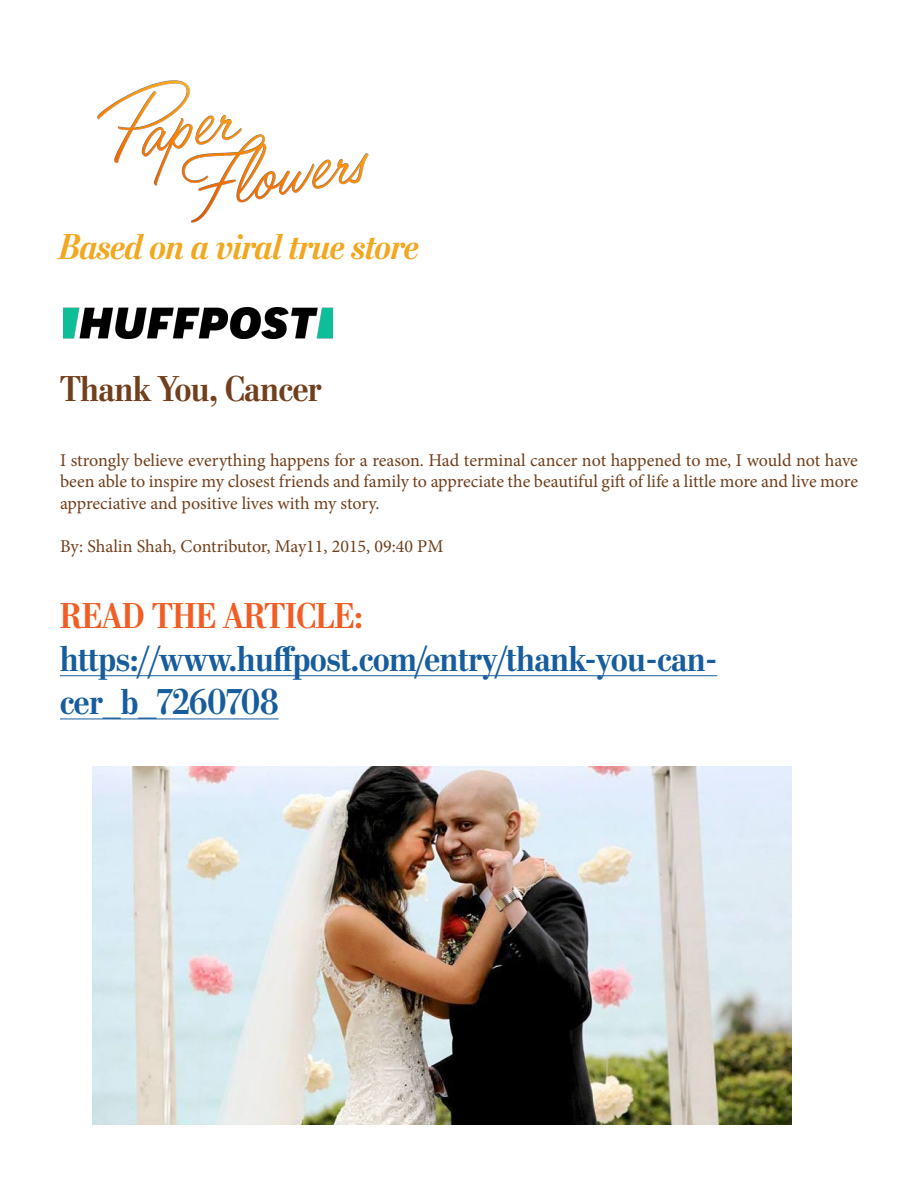
<style>
.page{position:relative;width:918px;height:1188px;background:#fff}
.page>*{position:absolute;margin:0;border:0;box-sizing:border-box;transform-origin:0 0}
.t1{font:700 36px/43.2px "Stilson";color:#175d9e}
.t2{font:italic 700 36px "Stilson";color:#f2a71e}
.t3{font:700 36px "Stilson";color:#713f1c}
.t4{font:700 36px "Stilson";color:#f15d24}
.t5{font:18px/21.6px "Minion Pro";letter-spacing:-.005em;color:#713f1c;text-align:justify}
</style>
<div class="page">
<img style="left:97px;top:80px;width:272px;height:143px">
<img style="left:92px;top:766px;width:699px;height:359px">
<hr style="left:60px;top:675px;width:657px;height:1px;background:#175d9e">
<hr style="left:60px;top:719px;width:219px;height:1px;background:#175d9e">
<img style="left:63px;top:307px;width:270px;height:32px">
<p class="t2" style="left:60px;top:225px;width:361px">Based on a viral true store</p>
<p class="t3" style="left:60px;top:367px;width:263px">Thank You, Cancer</p>
<p class="t5" style="left:60px;top:449px;width:800px">I strongly believe everything happens for a reason. Had terminal cancer not happened to me, I would not have been able to inspire my closest friends and family to appreciate the beautiful gift of life a little more and live more appreciative and positive lives with my story.</p>
<p class="t5" style="left:60px;top:536px;width:385px">By: Shalin Shah, Contributor, May11, 2015, 09:40 PM</p>
<p class="t4" style="left:60px;top:594px;width:305px">READ THE ARTICLE:</p>
<p class="t1" style="left:60px;top:637px;width:659px">https://www.huffpost.com/entry/thank-you-can&shy;cer_b_7260708</p>
</div>
